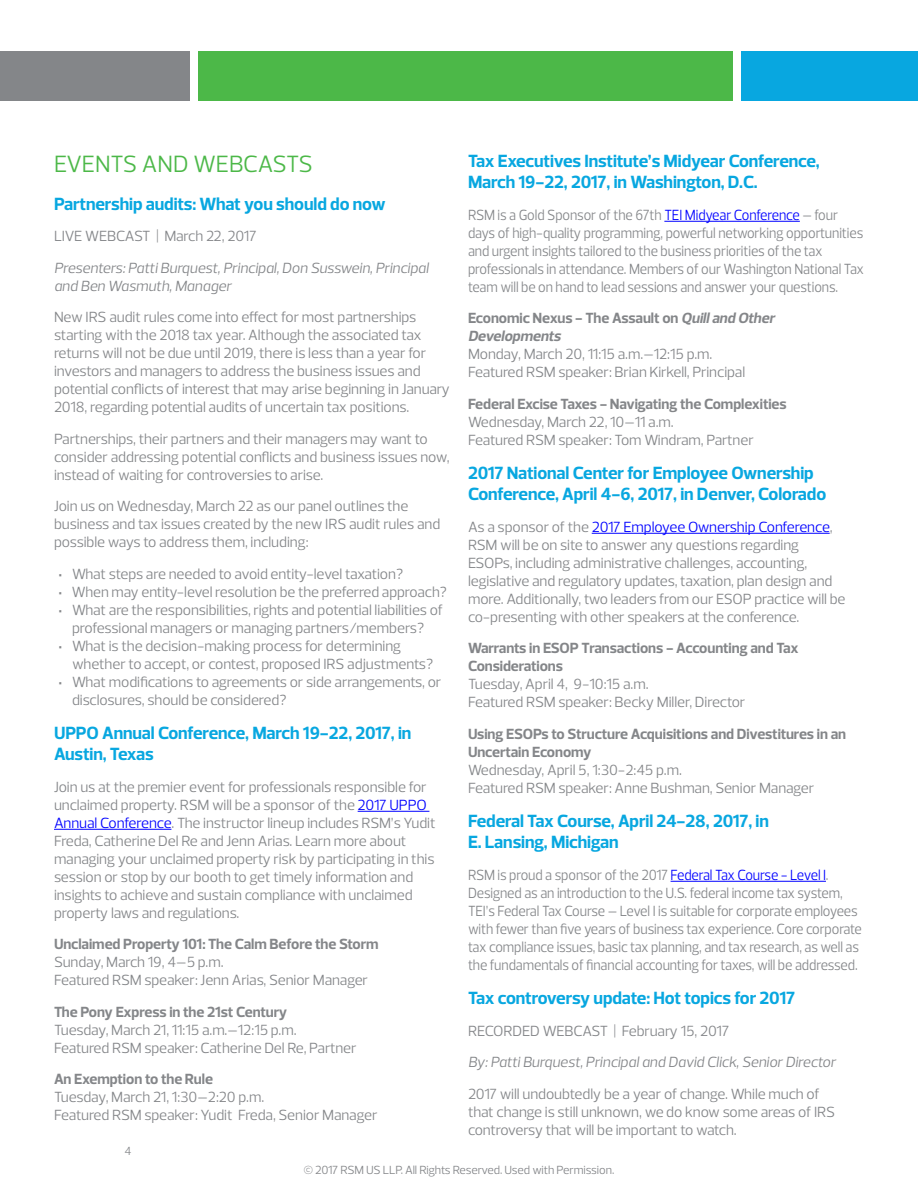
<style>
.page{position:relative;width:918px;height:1188px;background:#fff}
.page>*{position:absolute;margin:0;border:0;box-sizing:border-box;transform-origin:0 0}
.t1{font:24px "Prelo";letter-spacing:-.01em;color:#4cb848}
.t2{font:700 18px/21px "Prelo";letter-spacing:-.01em;color:#08a7e0}
.t3{font:15px/18px "Prelo";letter-spacing:-.01em;color:#848689}
.t4{font:15px/18px "Prelo";letter-spacing:-.01em;color:#848689;scale:.92 1}
.t5{font:700 15px/18px "Prelo";letter-spacing:-.01em;color:#848689}
.t6{font:italic 15px/18px "Prelo";letter-spacing:-.005em;color:#848689}
.t7{font:12px "Prelo";letter-spacing:-.02em;color:#848689}
.s1{font-weight:700}
.s2{color:#00f}
.s3{font-style:italic}
</style>
<div class="page">
<div style="left:741px;top:51px;width:177px;height:50px;background:#08a7e0"></div>
<div style="left:198px;top:51px;width:534px;height:50px;background:#4cb848"></div>
<div style="left:0;top:51px;width:189px;height:50px;background:#848689"></div>
<hr style="left:358px;top:811px;width:71px;height:1px;background:#00f">
<hr style="left:54px;top:829px;width:117px;height:1px;background:#00f">
<hr style="left:664px;top:221px;width:136px;height:1px;background:#00f">
<hr style="left:592px;top:533px;width:238px;height:1px;background:#00f">
<hr style="left:671px;top:881px;width:155px;height:1px;background:#00f">
<h1 class="t1" style="left:54px;top:150px;width:260px">EVENTS AND WEBCASTS</h1>
<p class="t2" style="left:54px;top:193px;width:333px">Partnership audits: What you should do now</p>
<p class="t3" style="left:54px;top:227px;width:204px">LIVE WEBCAST | March 22, 2017</p>
<p class="t6" style="left:54px;top:259px;width:376px">Presenters: Patti Burquest, Principal, Don Susswein, Principal and Ben Wasmuth, Manager</p>
<p class="t3" style="left:54px;top:308px;width:397px">New IRS audit rules come into effect for most partnerships starting with the 2018 tax year. Although the associated tax returns will not be due until 2019, there is less than a year for investors and managers to address the business issues and potential conflicts of interest that may arise beginning in January 2018, regarding potential audits of uncertain tax positions.</p>
<p class="t3" style="left:54px;top:430px;width:397px">Partnerships, their partners and their managers may want to consider addressing potential conflicts and business issues now, instead of waiting for controversies to arise.</p>
<p class="t3" style="left:54px;top:497px;width:388px">Join us on Wednesday, March 22 as our panel outlines the business and tax issues created by the new IRS audit rules and possible ways to address them, including:</p>
<p class="t3" style="left:58px;top:565px;width:346px"><span class="s1">·</span> What steps are needed to avoid entity-level taxation?</p>
<p class="t3" style="left:58px;top:583px;width:390px"><span class="s1">·</span> When may entity-level resolution be the preferred approach?</p>
<p class="t3" style="left:58px;top:601px;width:386px"><span class="s1">·</span> What are the responsibilities, rights and potential liabilities of</p>
<p class="t3" style="left:72px;top:619px;width:354px">professional managers or managing partners/members?</p>
<p class="t3" style="left:58px;top:637px;width:344px"><span class="s1">·</span> What is the decision-making process for determining</p>
<p class="t3" style="left:72px;top:655px;width:363px">whether to accept, or contest, proposed IRS adjustments?</p>
<p class="t3" style="left:58px;top:673px;width:384px"><span class="s1">·</span> What modifications to agreements or side arrangements, or</p>
<p class="t3" style="left:72px;top:691px;width:216px">disclosures, should be considered?</p>
<p class="t2" style="left:54px;top:723px;width:359px">UPPO Annual Conference, March 19-22, 2017, in<br>Austin, Texas</p>
<p class="t3" style="left:54px;top:778px;width:383px">Join us at the premier event for professionals responsible for unclaimed property. RSM will be a sponsor of the <span class="s2">2017 UPPO Annual Conference</span>. The instructor lineup includes RSM’s Yudit Freda, Catherine Del Re and Jenn Arias. Learn more about managing your unclaimed property risk by participating in this session or stop by our booth to get timely information and insights to achieve and sustain compliance with unclaimed property laws and regulations.</p>
<p class="t5" style="left:54px;top:935px;width:326px">Unclaimed Property 101: The Calm Before the Storm</p>
<p class="t3" style="left:54px;top:953px;width:316px">Sunday, March 19, 4–5 p.m.<br>Featured RSM speaker: Jenn Arias, Senior Manager</p>
<p class="t5" style="left:54px;top:1003px;width:235px">The Pony Express in the 21st Century</p>
<p class="t3" style="left:54px;top:1021px;width:304px">Tuesday, March 21, 11:15 a.m.–12:15 p.m.<br>Featured RSM speaker: Catherine Del Re, Partner</p>
<p class="t5" style="left:54px;top:1070px;width:160px">An Exemption to the Rule</p>
<p class="t3" style="left:54px;top:1088px;width:325px">Tuesday, March 21, 1:30–2:20 p.m.<br>Featured RSM speaker: Yudit Freda, Senior Manager</p>
<p class="t7" style="left:125px;top:1144px;width:9px">4</p>
<p class="t2" style="left:468px;top:151px;width:353px">Tax Executives Institute’s Midyear Conference,<br>March 19-22, 2017, in Washington, D.C.</p>
<p class="t4" style="left:468px;top:206px;width:432px">RSM is a Gold Sponsor of the 67th <span class="s2">TEI Midyear Conference</span> – four days of high-quality programming, powerful networking opportunities and urgent insights tailored to the business priorities of the tax professionals in attendance. Members of our Washington National Tax team will be on hand to lead sessions and answer your questions.</p>
<p class="t5" style="left:468px;top:309px;width:311px">Economic Nexus - The Assault on <span class="s3">Quilland Other<br>Developments</span></p>
<p class="t3" style="left:468px;top:345px;width:279px">Monday, March 20, 11:15 a.m.–12:15 p.m.<br>Featured RSM speaker: Brian Kirkell, Principal</p>
<p class="t5" style="left:468px;top:395px;width:320px">Federal Excise Taxes - Navigating the Complexities</p>
<p class="t3" style="left:468px;top:413px;width:287px">Wednesday, March 22, 10–11 a.m.<br>Featured RSM speaker: Tom Windram, Partner</p>
<p class="t2" style="left:468px;top:463px;width:360px">2017 National Center for Employee Ownership<br>Conference, April 4-6, 2017, in Denver, Colorado</p>
<p class="t3" style="left:468px;top:518px;width:379px">As a sponsor of the <span class="s2">2017 Employee Ownership Conference</span>, RSM will be on site to answer any questions regarding ESOPs, including administrative challenges, accounting, legislative and regulatory updates, taxation, plan design and more. Additionally, two leaders from our ESOP practice will be co-presenting with other speakers at the conference.</p>
<p class="t5" style="left:468px;top:639px;width:332px">Warrants in ESOP Transactions - Accounting and Tax<br>Considerations</p>
<p class="t3" style="left:468px;top:675px;width:279px">Tuesday, April 4, 9-10:15 a.m.<br>Featured RSM speaker: Becky Miller, Director</p>
<p class="t5" style="left:468px;top:725px;width:380px">Using ESOPs to Structure Acquisitions and Divestitures in an<br>Uncertain Economy</p>
<p class="t3" style="left:468px;top:761px;width:348px">Wednesday, April 5, 1:30-2:45 p.m.<br>Featured RSM speaker: Anne Bushman, Senior Manager</p>
<p class="t2" style="left:468px;top:811px;width:303px">Federal Tax Course, April 24-28, 2017, in<br>E. Lansing, Michigan</p>
<p class="t4" style="left:468px;top:866px;width:430px">RSM is proud a sponsor of the 2017 <span class="s2">Federal Tax Course - Level I</span>.<br>Designed as an introduction to the U.S. federal income tax system, TEI’s Federal Tax Course – Level I is suitable for corporate employees with fewer than five years of business tax experience. Core corporate tax compliance issues, basic tax planning, and tax research, as well as the fundamentals of financial accounting for taxes, will be addressed.</p>
<p class="t2" style="left:468px;top:988px;width:329px">Tax controversy update: Hot topics for 2017</p>
<p class="t3" style="left:468px;top:1022px;width:263px">RECORDED WEBCAST | February 15, 2017</p>
<p class="t6" style="left:468px;top:1053px;width:370px">By: Patti Burquest, Principal and David Click, Senior Director</p>
<p class="t3" style="left:468px;top:1085px;width:369px">2017 will undoubtedly be a year of change. While much of that change is still unknown, we do know some areas of IRS controversy that will be important to watch.</p>
<p class="t7" style="left:304px;top:1163px;width:312px">© 2017 RSM US LLP. All Rights Reserved. Used with Permission.</p>
</div>
